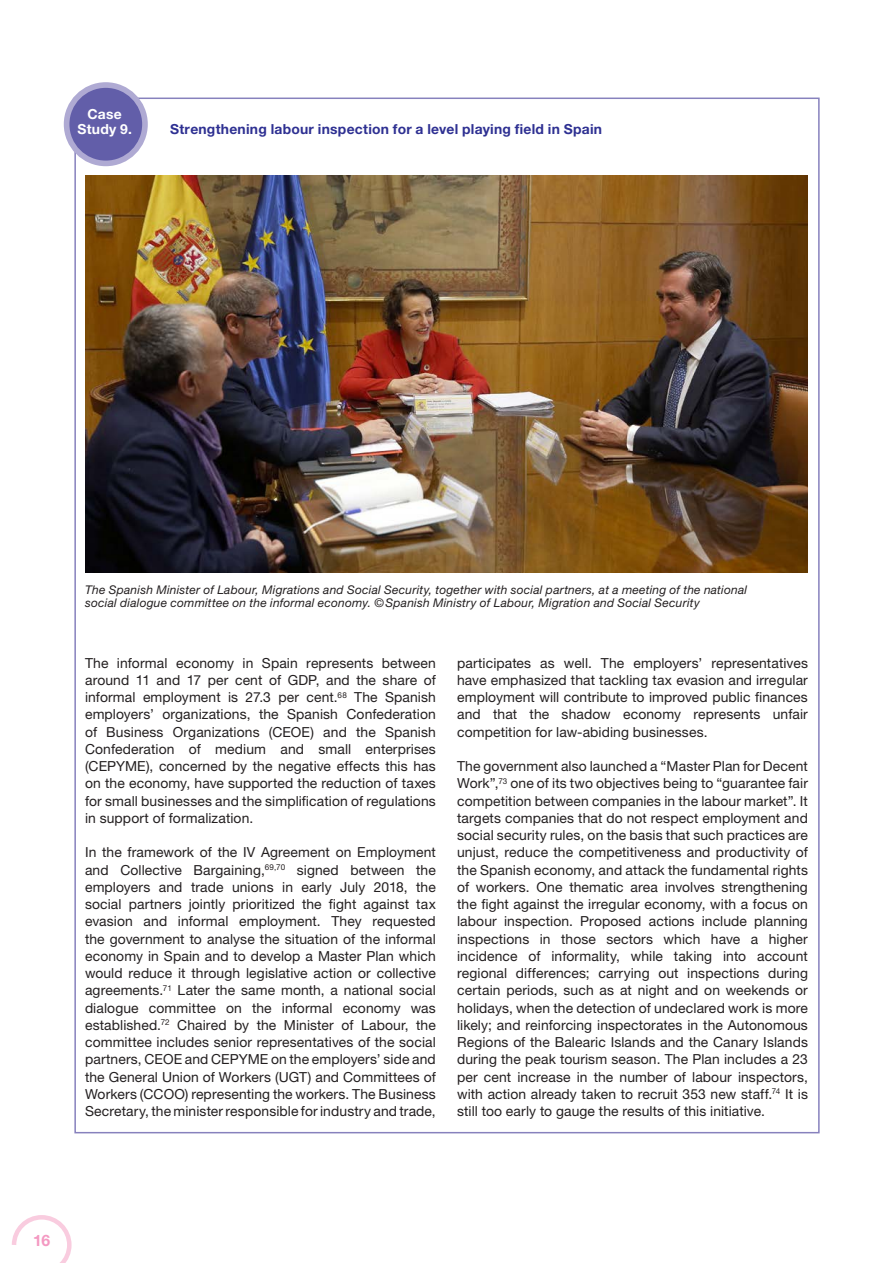
<style>
.page{position:relative;width:893px;height:1263px;background:#fff}
.page>*{position:absolute;margin:0;border:0;box-sizing:border-box;transform-origin:0 0}
.t1{font:700 15.75px "Helvetica Neue LT Std";color:#f499c2}
.body{font:13.8px/17.2px "Helvetica Neue LT Std";letter-spacing:.005em;color:#231f20;text-align:justify}
.titres_infographie{font:700 13.8px "Helvetica Neue LT Std";letter-spacing:.02em;color:#2e3092}
.titres_infographie-2{font:700 13.8px "Helvetica Neue LT Std";letter-spacing:.02em;color:#fff}
.légende_photo{font:italic 12px/13.5px "Helvetica Neue LT Std";letter-spacing:.02em;color:#231f20}
</style>
<div class="page">
<svg style="left:12px;top:1215px;width:60px;height:48px"></svg>
<img style="left:85px;top:176px;width:723px;height:397px">
<div style="left:67px;top:85px;width:78px;height:78px;background:#625ea9;border-radius:50%"></div>
<div style="left:64px;top:82px;width:84px;height:84px;border:6px solid #afaad3;border-radius:50%"></div>
<p class="titres_infographie-2" style="left:88px;top:106px;width:36px">Case</p>
<p class="titres_infographie-2" style="left:77px;top:121px;width:56px">Study 9.</p>
<p class="titres_infographie" style="left:170px;top:121px;width:434px">Strengthening labour inspection for a level playing field in Spain</p>
<p class="légende_photo" style="left:85px;top:583px;width:664px">The Spanish Minister of Labour, Migrations and Social Security, together with social partners, at a meeting of the national social dialogue committee on the informal economy. ©Spanish Ministry of Labour, Migration and Social Security</p>
<p class="body" style="left:85px;top:654px;width:352px">The informal economy in Spain represents between around 11 and 17 per cent of GDP, and the share of informal employment is 27.3 per cent.<sup>68</sup> The Spanish employers’ organizations, the Spanish Confederation of Business Organizations (CEOE) and the Spanish Confederation of medium and small enterprises (CEPYME), concerned by the negative effects this has on the economy, have supported the reduction of taxes for small businesses and the simplification of regulations in support of formalization.</p>
<p class="body" style="left:85px;top:844px;width:352px">In the framework of the IV Agreement on Employment and Collective Bargaining,<sup>69,70</sup> signed between the employers and trade unions in early July 2018, the social partners jointly prioritized the fight against tax evasion and informal employment. They requested the government to analyse the situation of the informal economy in Spain and to develop a Master Plan which would reduce it through legislative action or collective agreements.<sup>71</sup> Later the same month, a national social dialogue committee on the informal economy was established.<sup>72</sup> Chaired by the Minister of Labour, the committee includes senior representatives of the social partners, CEOE and CEPYME on the employers’ side and the General Union of Workers (UGT) and Committees of Workers (CCOO) representing the workers. The Business Secretary, the minister responsible for industry and trade,</p>
<p class="body" style="left:457px;top:654px;width:352px">participates as well. The employers’ representatives have emphasized that tackling tax evasion and irregular employment will contribute to improved public finances and that the shadow economy represents unfair competition for law-abiding businesses.</p>
<p class="body" style="left:457px;top:757px;width:352px">The government also launched a “Master Plan for Decent Work”,<sup>73</sup> one of its two objectives being to “guarantee fair competition between companies in the labour market”. It targets companies that do not respect employment and social security rules, on the basis that such practices are unjust, reduce the competitiveness and productivity of the Spanish economy, and attack the fundamental rights of workers. One thematic area involves strengthening the fight against the irregular economy, with a focus on labour inspection. Proposed actions include planning inspections in those sectors which have a higher incidence of informality, while taking into account regional differences; carrying out inspections during certain periods, such as at night and on weekends or holidays, when the detection of undeclared work is more likely; and reinforcing inspectorates in the Autonomous Regions of the Balearic Islands and the Canary Islands during the peak tourism season. The Plan includes a 23 per cent increase in the number of labour inspectors, with action already taken to recruit 353 new staff.<sup>74</sup> It is still too early to gauge the results of this initiative.</p>
<p class="t1" style="left:33px;top:1230px;width:19px">16</p>
</div>
